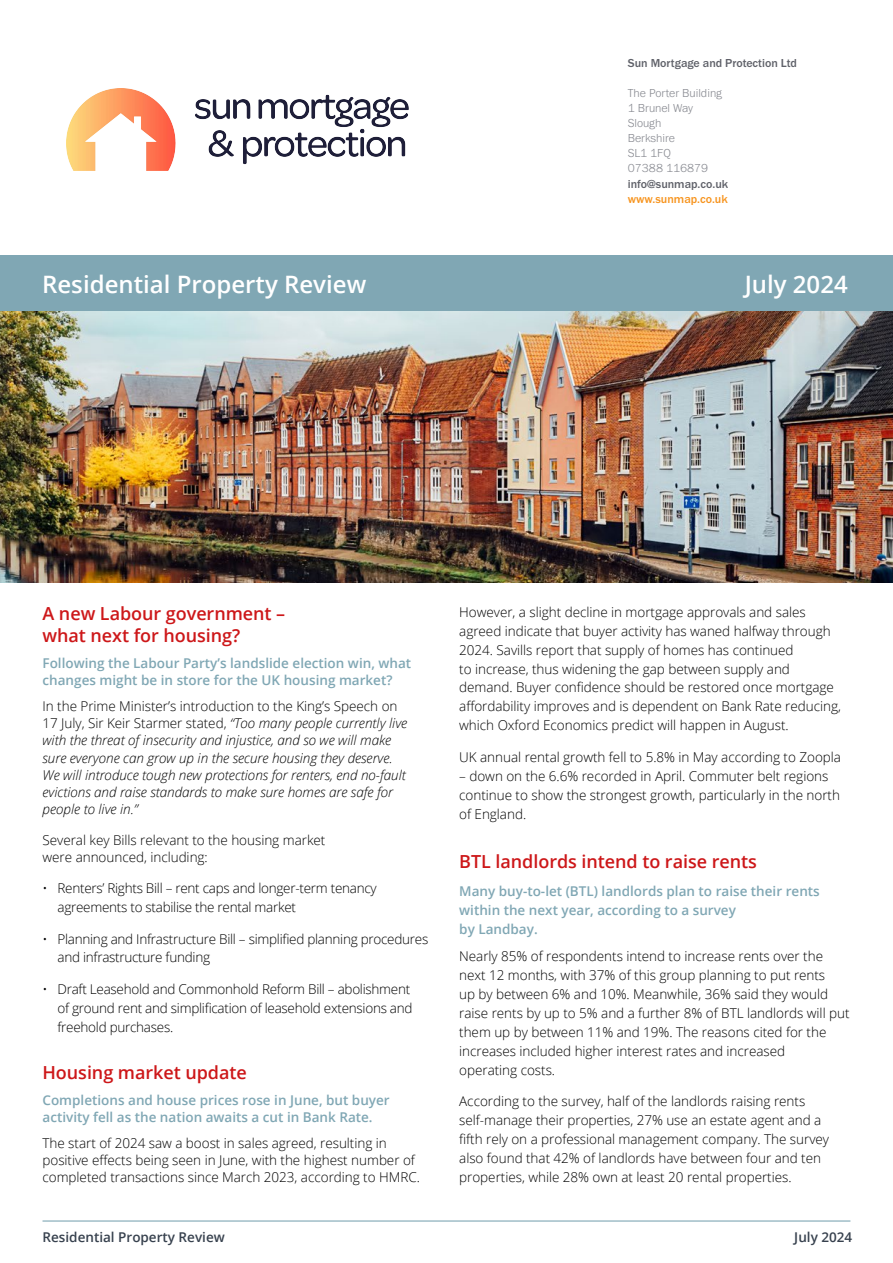
<style>
.page{position:relative;width:893px;height:1263px;background:#fff}
.page>*{position:absolute;margin:0;border:0;box-sizing:border-box;transform-origin:0 0}
.t1{font:600 24px "Open Sans";color:#fff}
.t2{font:600 18px/21.8px "Open Sans";letter-spacing:-.005em;color:#cd1719}
.t3{font:300 13.5px/18.9px "Open Sans";letter-spacing:-.005em;color:#000}
.t4{font:italic 300 13.5px/17.2px "Open Sans";letter-spacing:-.005em;color:#000}
.t5{font:600 13.5px/17.2px "Open Sans";color:#80a7b4}
.t6{font:600 13.5px "Open Sans";color:#37414e}
.t7{font:300 12px/15px "Franklin Gothic URW";color:#898b92}
.t8{font:500 12px "Franklin Gothic URW";color:#5f6169}
.t9{font:500 12px "Franklin Gothic URW";color:#f7941e}
.s1{font-style:normal}
</style>
<div class="page">
<hr style="left:43px;top:1220px;width:807px;height:1px;background:#80a7b4">
<img style="left:0;top:310px;width:893px;height:273px">
<div style="left:0;top:255px;width:893px;height:55px;background:#80a7b4"></div>
<img style="left:66px;top:88px;width:343px;height:83px">
<p class="t8" style="left:628px;top:55px;width:171px">Sun Mortgage and Protection Ltd</p>
<p class="t7" style="left:628px;top:85px;width:96px">The Porter Building<br>1 Brunel Way<br>Slough<br>Berkshire<br>SL1 1FQ<br>07388 116879</p>
<p class="t8" style="left:628px;top:176px;width:102px">info@sunmap.co.uk</p>
<p class="t9" style="left:628px;top:191px;width:101px">www.sunmap.co.uk</p>
<h1 class="t1" style="left:42px;top:267px;width:326px">Residential Property Review</h1>
<h1 class="t1" style="left:745px;top:267px;width:105px">July 2024</h1>
<h2 class="t2" style="left:43px;top:602px;width:244px">A new Labour government – what next for housing?</h2>
<p class="t5" style="left:43px;top:654px;width:370px">Following the Labour Party’s landslide election win, what changes might be in store for the UK housing market?</p>
<p class="t4" style="left:43px;top:697px;width:366px"><span class="s1">In the Prime Minister’s introduction to the King’s Speech on 17 July, Sir Keir Starmer stated,</span> “Too many people currently live with the threat of insecurity and injustice, and so we will make sure everyone can grow up in the secure housing they deserve.<br>We will introduce tough new protections for renters, end no-fault evictions and raise standards to make sure homes are safe for people to live in.”</p>
<p class="t3" style="left:43px;top:831px;width:284px;line-height:17.2px">Several key Bills relevant to the housing market were announced, including:</p>
<p class="t3" style="left:58px;top:879px;width:321px;text-indent:-15px">• Renters’ Rights Bill – rent caps and longer-term tenancy agreements to stabilise the rental market</p>
<p class="t3" style="left:58px;top:929px;width:372px;text-indent:-15px">• Planning and Infrastructure Bill – simplified planning procedures and infrastructure funding</p>
<p class="t3" style="left:58px;top:979px;width:357px;text-indent:-15px">• Draft Leasehold and Commonhold Reform Bill – abolishment of ground rent and simplification of leasehold extensions and freehold purchases.</p>
<h2 class="t2" style="left:43px;top:1061px;width:206px">Housing market update</h2>
<p class="t5" style="left:43px;top:1091px;width:349px">Completions and house prices rose in June, but buyer activity fell as the nation awaits a cut in Bank Rate.</p>
<p class="t3" style="left:43px;top:1134px;width:379px;line-height:17.2px">The start of 2024 saw a boost in sales agreed, resulting in positive effects being seen in June, with the highest number of completed transactions since March 2023, according to HMRC.</p>
<p class="t3" style="left:459px;top:602px;width:383px">However, a slight decline in mortgage approvals and sales agreed indicate that buyer activity has waned halfway through 2024. Savills report that supply of homes has continued<br>to increase, thus widening the gap between supply and demand. Buyer confidence should be restored once mortgage affordability improves and is dependent on Bank Rate reducing, which Oxford Economics predict will happen in August.</p>
<p class="t3" style="left:459px;top:747px;width:383px">UK annual rental growth fell to 5.8% in May according to Zoopla</p>
<p class="t3" style="left:459px;top:766px;width:382px">– down on the 6.6% recorded in April. Commuter belt regions continue to show the strongest growth, particularly in the north of England.</p>
<h2 class="t2" style="left:459px;top:851px;width:299px">BTL landlords intend to raise rents</h2>
<p class="t5" style="left:459px;top:881px;width:362px;line-height:18.9px">Many buy-to-let (BTL) landlords plan to raise their rents within the next year, according to a survey<br>by Landbay.</p>
<p class="t3" style="left:459px;top:946px;width:392px">Nearly 85% of respondents intend to increase rents over the next 12 months, with 37% of this group planning to put rents<br>up by between 6% and 10%. Meanwhile, 36% said they would raise rents by up to 5% and a further 8% of BTL landlords will put them up by between 11% and 19%. The reasons cited for the increases included higher interest rates and increased<br>operating costs.</p>
<p class="t3" style="left:459px;top:1092px;width:371px">According to the survey, half of the landlords raising rents self-manage their properties, 27% use an estate agent and a fifth rely on a professional management company. The survey also found that 42% of landlords have between four and ten properties, while 28% own at least 20 rental properties.</p>
<p class="t6" style="left:43px;top:1227px;width:184px">Residential Property Review</p>
<p class="t6" style="left:794px;top:1227px;width:59px">July 2024</p>
</div>
